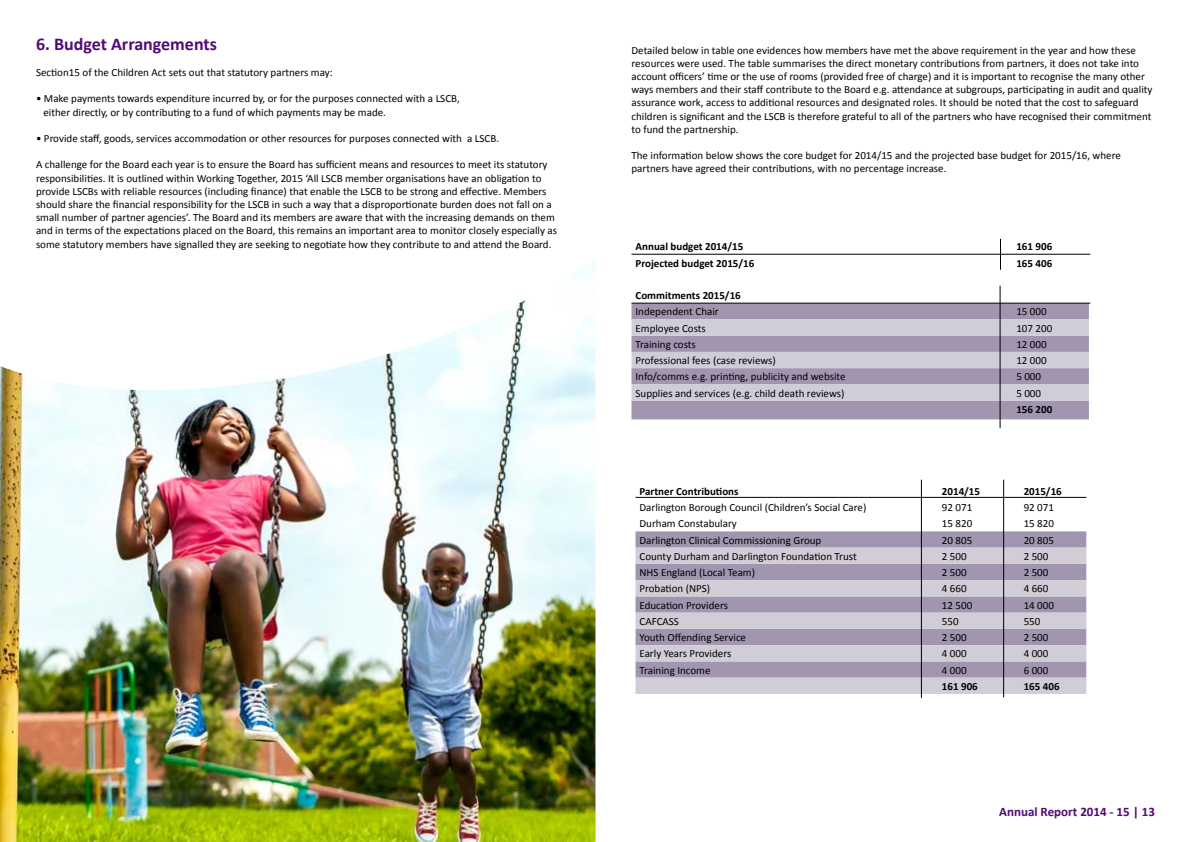
<style>
.page{position:relative;width:1191px;height:842px;background:#fff}
.page>*{position:absolute;margin:0;border:0;box-sizing:border-box;transform-origin:0 0}
.t1{font:700 18px "Calibri";color:#520a76}
.t2{font:700 13px "Calibri";color:#520a76}
.t3{font:11px/13.2px "Calibri";color:#000}
.t4{font:700 11px "Calibri";color:#000}
</style>
<div class="page">
<svg style="left:631px;top:238px;width:458px;height:65px"></svg>
<div style="left:631px;top:304px;width:458px;height:115px;background:#a295af"></div>
<svg style="left:631px;top:319px;width:458px;height:82px;background:#bfb7c7"></svg>
<hr style="left:999px;top:286px;width:1px;height:142px;background:#000">
<hr style="left:1000px;top:239px;width:1px;height:31px;background:#000">
<hr style="left:631px;top:254px;width:459px;height:1px;background:#000">
<hr style="left:631px;top:303px;width:459px;height:1px;background:#000">
<svg style="left:635px;top:479px;width:451px;height:52px"></svg>
<svg style="left:635px;top:531px;width:451px;height:17px;background:#a69ab2"></svg>
<svg style="left:635px;top:548px;width:451px;height:146px;background:#bcb5c5"></svg>
<hr style="left:635px;top:497px;width:451px;height:1px;background:#000">
<hr style="left:921px;top:480px;width:1px;height:218px;background:#000">
<hr style="left:1003px;top:480px;width:1px;height:217px;background:#000">
<img style="left:0;top:261px;width:595px;height:581px">
<h1 class="t1" style="left:36px;top:32px;width:182px">6. Budget Arrangements</h1>
<p class="t3" style="left:36px;top:66px;width:298px">Section15 of the Children Act sets out that statutory partners may:</p>
<p class="t3" style="left:43px;top:92px;width:418px;text-indent:-7px">• Make payments towards expenditure incurred by, or for the purposes connected with a LSCB, either directly, or by contributing to a fund of which payments may be made.</p>
<p class="t3" style="left:36px;top:132px;width:464px">• Provide staff, goods, services accommodation or other resources for purposes connected with a LSCB.</p>
<p class="t3" style="left:36px;top:158px;width:522px">A challenge for the Board each year is to ensure the Board has sufficient means and resources to meet its statutory responsibilities. It is outlined within Working Together, 2015 ‘All LSCB member organisations have an obligation to provide LSCBs with reliable resources (including finance) that enable the LSCB to be strong and effective. Members should share the financial responsibility for the LSCB in such a way that a disproportionate burden does not fall on a small number of partner agencies’. The Board and its members are aware that with the increasing demands on them and in terms of the expectations placed on the Board, this remains an important area to monitor closely especially as some statutory members have signalled they are seeking to negotiate how they contribute to and attend the Board.</p>
<p class="t3" style="left:631px;top:43px;width:522px">Detailed below in table one evidences how members have met the above requirement in the year and how these resources were used. The table summarises the direct monetary contributions from partners, it does not take into account officers’ time or the use of rooms (provided free of charge) and it is important to recognise the many other ways members and their staff contribute to the Board e.g. attendance at subgroups, participating in audit and quality assurance work, access to additional resources and designated roles. It should be noted that the cost to safeguard children is significant and the LSCB is therefore grateful to all of the partners who have recognised their commitment to fund the partnership.</p>
<p class="t3" style="left:631px;top:149px;width:491px">The information below shows the core budget for 2014/15 and the projected base budget for 2015/16, where partners have agreed their contributions, with no percentage increase.</p>
<p class="t4" style="left:635px;top:240px;width:109px">Annual budget 2014/15</p>
<p class="t4" style="left:1016px;top:240px;width:37px">161 906</p>
<p class="t4" style="left:635px;top:256px;width:120px">Projected budget 2015/16</p>
<p class="t4" style="left:1016px;top:256px;width:37px">165 406</p>
<p class="t4" style="left:635px;top:288px;width:107px">Commitments 2015/16</p>
<p class="t3" style="left:635px;top:305px;width:85px">Independent Chair</p>
<p class="t3" style="left:1016px;top:305px;width:32px">15 000</p>
<p class="t3" style="left:635px;top:321px;width:72px">Employee Costs</p>
<p class="t3" style="left:1016px;top:321px;width:37px">107 200</p>
<p class="t3" style="left:635px;top:338px;width:62px">Training costs</p>
<p class="t3" style="left:1016px;top:338px;width:32px">12 000</p>
<p class="t3" style="left:635px;top:354px;width:142px">Professional fees (case reviews)</p>
<p class="t3" style="left:1016px;top:354px;width:32px">12 000</p>
<p class="t3" style="left:635px;top:370px;width:212px">Info/comms e.g. printing, publicity and website</p>
<p class="t3" style="left:1016px;top:370px;width:26px">5 000</p>
<p class="t3" style="left:635px;top:386px;width:210px">Supplies and services (e.g. child death reviews)</p>
<p class="t3" style="left:1016px;top:386px;width:26px">5 000</p>
<p class="t4" style="left:1016px;top:402px;width:37px">156 200</p>
<p class="t4" style="left:639px;top:484px;width:101px">Partner Contributions</p>
<p class="t4" style="left:942px;top:484px;width:40px">2014/15</p>
<p class="t4" style="left:1023px;top:484px;width:40px">2015/16</p>
<p class="t3" style="left:639px;top:501px;width:228px">Darlington Borough Council (Children’s Social Care)</p>
<p class="t3" style="left:942px;top:501px;width:32px">92 071</p>
<p class="t3" style="left:1023px;top:501px;width:32px">92 071</p>
<p class="t3" style="left:639px;top:517px;width:99px">Durham Constabulary</p>
<p class="t3" style="left:942px;top:517px;width:32px">15 820</p>
<p class="t3" style="left:1023px;top:517px;width:32px">15 820</p>
<p class="t3" style="left:639px;top:533px;width:183px">Darlington Clinical Commissioning Group</p>
<p class="t3" style="left:942px;top:533px;width:32px">20 805</p>
<p class="t3" style="left:1023px;top:533px;width:32px">20 805</p>
<p class="t3" style="left:639px;top:550px;width:219px">County Durham and Darlington Foundation Trust</p>
<p class="t3" style="left:942px;top:550px;width:26px">2 500</p>
<p class="t3" style="left:1023px;top:550px;width:26px">2 500</p>
<p class="t3" style="left:639px;top:566px;width:117px">NHS England (Local Team)</p>
<p class="t3" style="left:942px;top:566px;width:26px">2 500</p>
<p class="t3" style="left:1023px;top:566px;width:26px">2 500</p>
<p class="t3" style="left:639px;top:582px;width:72px">Probation (NPS)</p>
<p class="t3" style="left:942px;top:582px;width:26px">4 660</p>
<p class="t3" style="left:1023px;top:582px;width:26px">4 660</p>
<p class="t3" style="left:639px;top:598px;width:90px">Education Providers</p>
<p class="t3" style="left:942px;top:598px;width:32px">12 500</p>
<p class="t3" style="left:1023px;top:598px;width:32px">14 000</p>
<p class="t3" style="left:639px;top:615px;width:41px">CAFCASS</p>
<p class="t3" style="left:942px;top:615px;width:18px">550</p>
<p class="t3" style="left:1023px;top:615px;width:18px">550</p>
<p class="t3" style="left:639px;top:631px;width:108px">Youth Offending Service</p>
<p class="t3" style="left:942px;top:631px;width:26px">2 500</p>
<p class="t3" style="left:1023px;top:631px;width:26px">2 500</p>
<p class="t3" style="left:639px;top:647px;width:93px">Early Years Providers</p>
<p class="t3" style="left:942px;top:647px;width:26px">4 000</p>
<p class="t3" style="left:1023px;top:647px;width:26px">4 000</p>
<p class="t3" style="left:639px;top:663px;width:73px">Training Income</p>
<p class="t3" style="left:942px;top:663px;width:26px">4 000</p>
<p class="t3" style="left:1023px;top:663px;width:26px">6 000</p>
<p class="t4" style="left:942px;top:679px;width:37px">161 906</p>
<p class="t4" style="left:1023px;top:679px;width:37px">165 406</p>
<p class="t2" style="left:999px;top:803px;width:157px">Annual Report 2014 - 15 | 13</p>
</div>
